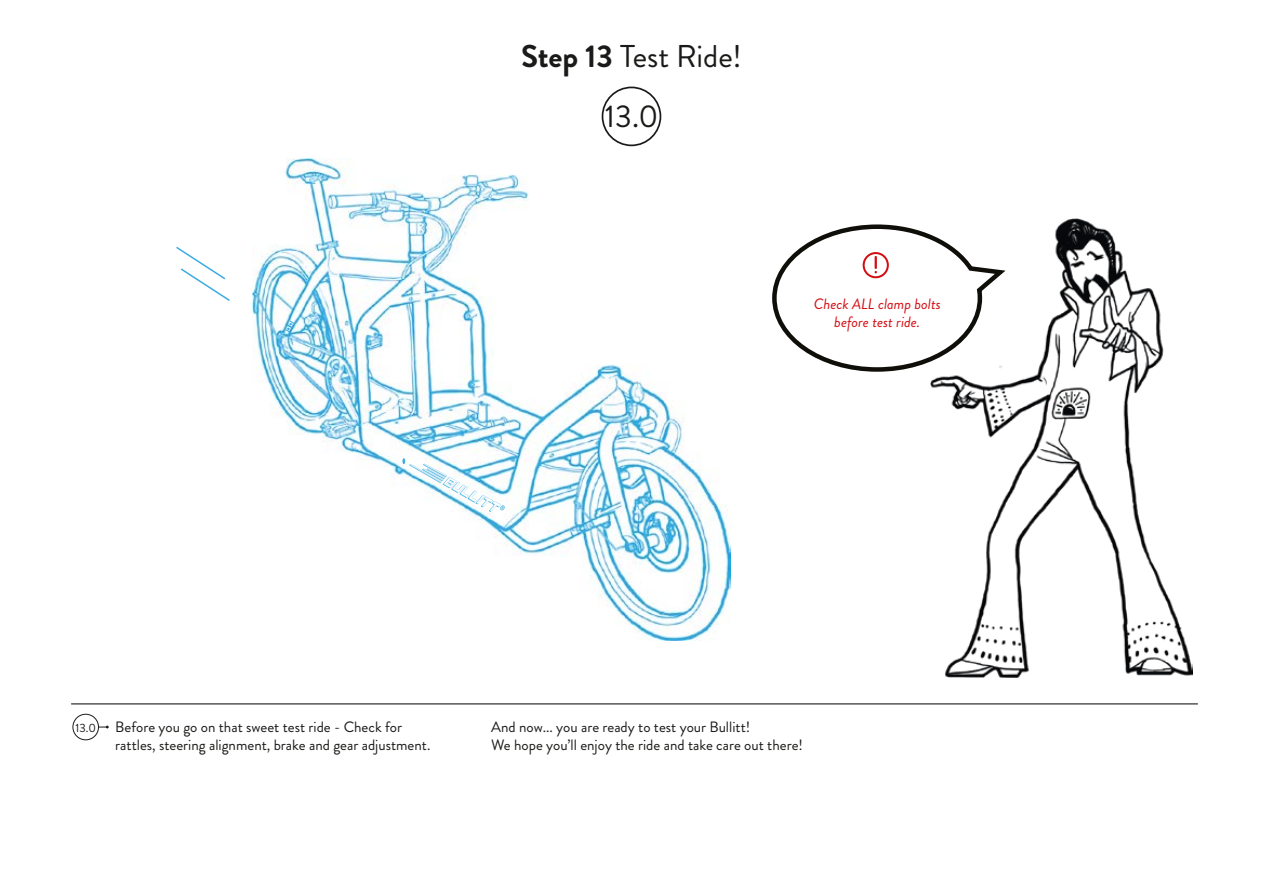
<style>
.page{position:relative;width:1263px;height:893px;background:#fff}
.page>*{position:absolute;margin:0;border:0;box-sizing:border-box;transform-origin:0 0}
.t1{font:31.5px "Brandon Grotesque";color:#1a1a18}
.t2{font:15px/18px "Brandon Grotesque";color:#1a1a18}
.t3{font:italic 15px/18px "Brandon Grotesque";color:#d30e13;text-align:center}
.t4{font:12px "Brandon Grotesque";color:#1a1a18}
.s1{font-weight:700}
</style>
<div class="page">
<img style="left:253px;top:158px;width:477px;height:483px">
<svg style="left:284px;top:320px;width:11px;height:13px"></svg>
<svg style="left:402px;top:458px;width:103px;height:54px"></svg>
<img style="left:931px;top:219px;width:261px;height:459px">
<hr style="left:71px;top:703px;width:1127px;height:1px;background:#020204">
<svg style="left:772px;top:222px;width:234px;height:152px"></svg>
<svg style="left:176px;top:246px;width:54px;height:55px"></svg>
<div style="left:73px;top:714px;width:26px;height:26px;border:1px solid #1a1a18;border-radius:50%"></div>
<svg style="left:99px;top:726px;width:10px;height:2px"></svg>
<svg style="left:602px;top:87px;width:59px;height:59px"></svg>
<h1 class="t1" style="left:521px;top:35px;width:222px"><span class="s1">Step 13</span> Test Ride!</h1>
<h1 class="t1" style="left:605px;top:95px;width:55px">13.0</h1>
<p class="t3" style="left:814px;top:295px;width:129px">Check ALL clamp bolts before test ride.</p>
<p class="t4" style="left:76px;top:719px;width:22px">13.0</p>
<p class="t2" style="left:115px;top:718px;width:317px">Before you go on that sweet test ride - Check for rattles, steering alignment, brake and gear adjustment.</p>
<p class="t2" style="left:491px;top:718px;width:313px">And now... you are ready to test your Bullitt!<br>We hope you’ll enjoy the ride and take care out there!</p>
</div>
